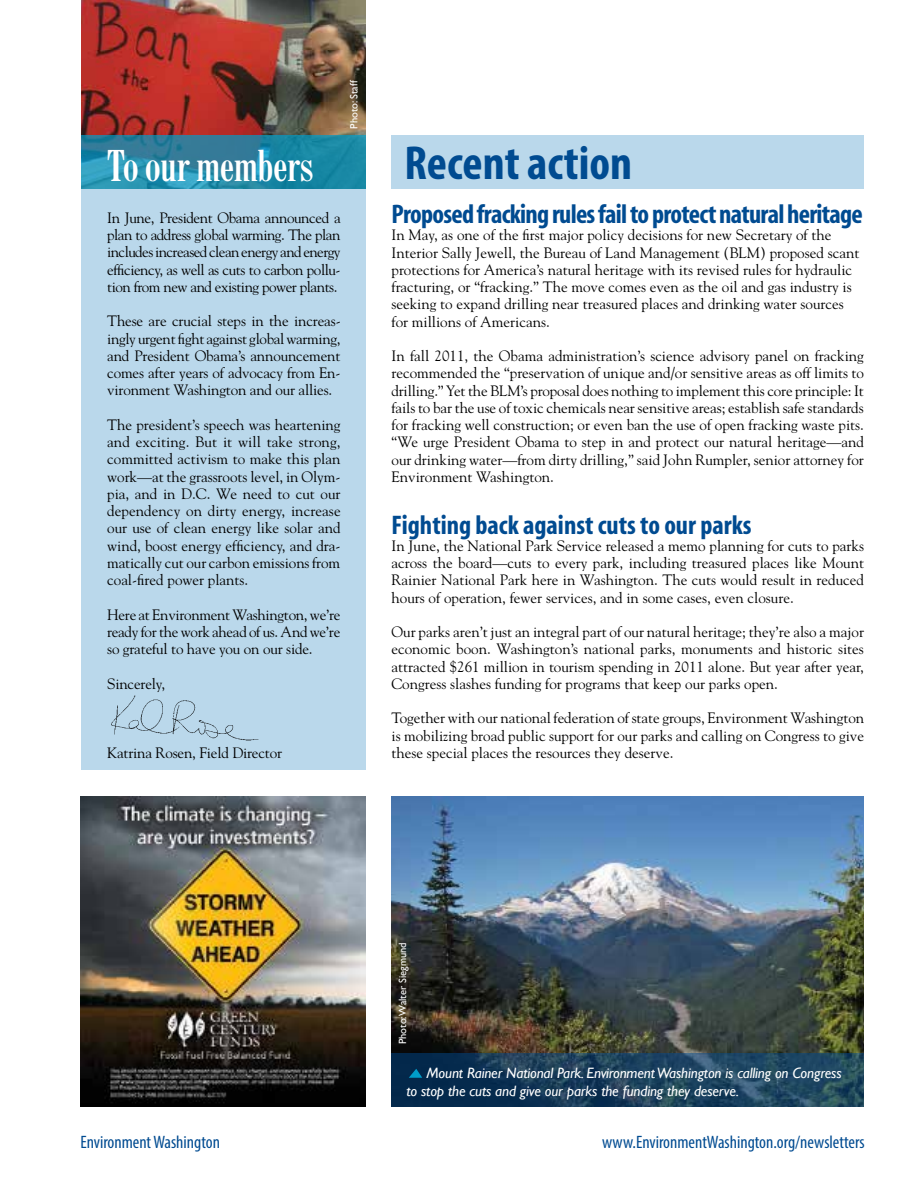
<style>
.page{position:relative;width:918px;height:1188px;background:#fff}
.page>*{position:absolute;margin:0;border:0;box-sizing:border-box;transform-origin:0 0}
.t1{font:700 condensed 48px "Myriad Pro";color:#004b91}
.t2{font:700 condensed 42px "Century FB";color:#fff}
.t3{font:700 condensed 27px "Myriad";letter-spacing:-.025em;color:#004b91}
.t4{font:700 condensed 27px "Myriad";color:#004b91}
.t5{font:condensed 18px "Myriad Pro";color:#004b91}
.t6{font:15px/17.2px "Goudy";color:#000;text-align:justify}
.t7{font:italic 15px/17.2px "Gill Sans";letter-spacing:-.01em;color:#fff}
.t8{font:10.5px "Gill Sans";color:#fff}
</style>
<div class="page">
<div style="left:81px;top:3px;width:285px;height:767px;background:#bad8eb"></div>
<img style="left:81px;top:0;width:285px;height:135px">
<svg style="left:81px;top:135px;width:285px;height:54px;background:#2587a5"></svg>
<div style="left:392px;top:135px;width:472px;height:54px;background:#bad8eb"></div>
<img style="left:392px;top:796px;width:472px;height:257px">
<img style="left:81px;top:796px;width:285px;height:311px">
<svg style="left:392px;top:1053px;width:472px;height:54px;background:#193e5a"></svg>
<svg style="left:409px;top:1069px;width:13px;height:9px"></svg>
<img style="left:111px;top:695px;width:148px;height:46px">
<h2 class="t2" style="left:107px;top:143px;width:208px">To our members</h2>
<p class="t8" style="left:348px;top:129px;width:50px;rotate:-90deg">Photo: Staff</p>
<p class="t6" style="left:107px;top:209px;width:235px">In June, President Obama announced a plan to address global warming. The plan includes increased clean energy and energy efficiency, as well as cuts to carbon pollu&shy;tion from new and existing power plants.</p>
<p class="t6" style="left:107px;top:312px;width:235px">These are crucial steps in the increas&shy;ingly urgent fight against global warming, and President Obama’s announcement comes after years of advocacy from En&shy;vironment Washington and our allies.</p>
<p class="t6" style="left:107px;top:416px;width:235px">The president’s speech was heartening and exciting. But it will take strong, committed activism to make this plan work—at the grassroots level, in Olym&shy;pia, and in D.C. We need to cut our dependency on dirty energy, increase our use of clean energy like solar and wind, boost energy efficiency, and dra&shy;matically cut our carbon emissions from coal-fired power plants.</p>
<p class="t6" style="left:107px;top:605px;width:235px">Here at Environment Washington, we’re ready for the work ahead of us. And we’re so grateful to have you on our side.</p>
<p class="t6" style="left:107px;top:674px;width:59px">Sincerely,</p>
<p class="t6" style="left:107px;top:743px;width:176px">Katrina Rosen, Field Director</p>
<h1 class="t1" style="left:405px;top:133px;width:229px">Recent action</h1>
<h3 class="t3" style="left:392px;top:201px;width:473px">Proposed fracking rules fail to protect natural heritage</h3>
<p class="t6" style="left:392px;top:226px;width:469px;text-align:left">In May, as one of the first major policy decisions for new Secretary of the Interior Sally Jewell, the Bureau of Land Management (BLM) proposed scant protections for America’s natural heritage with its revised rules for hydraulic fracturing, or “fracking.” The move comes even as the oil and gas industry is seeking to expand drilling near treasured places and drinking water sources for millions of Americans.</p>
<p class="t6" style="left:392px;top:347px;width:474px">In fall 2011, the Obama administration’s science advisory panel on fracking recommended the “preservation of unique and/or sensitive areas as off limits to drilling.” Yet the BLM’s proposal does nothing to implement this core principle: It fails to bar the use of toxic chemicals near sensitive areas; establish safe standards for fracking well construction; or even ban the use of open fracking waste pits. “We urge President Obama to step in and protect our natural heritage—and our drinking water—from dirty drilling,” said John Rumpler, senior attorney for Environment Washington.</p>
<h3 class="t4" style="left:392px;top:511px;width:362px">Fighting back against cuts to our parks</h3>
<p class="t6" style="left:392px;top:537px;width:474px">In June, the National Park Service released a memo planning for cuts to parks across the board—cuts to every park, including treasured places like Mount Rainier National Park here in Washington. The cuts would result in reduced hours of operation, fewer services, and in some cases, even closure.</p>
<p class="t6" style="left:392px;top:623px;width:474px">Our parks aren’t just an integral part of our natural heritage; they’re also a major economic boon. Washington’s national parks, monuments and historic sites attracted $261 million in tourism spending in 2011 alone. But year after year, Congress slashes funding for programs that keep our parks open.</p>
<p class="t6" style="left:392px;top:709px;width:474px">Together with our national federation of state groups, Environment Washington is mobilizing broad public support for our parks and calling on Congress to give these special places the resources they deserve.</p>
<p class="t5" style="left:80px;top:1131px;width:141px">Environment Washington</p>
<p class="t8" style="left:396px;top:1044px;width:103px;rotate:-90deg">Photo:Walter Siegmund</p>
<p class="t7" style="left:406px;top:1065px;width:437px;text-indent:20px">Mount Rainer National Park. Environment Washington is calling on Congress to stop the cuts and give our parks the funding they deserve.</p>
<p class="t5" style="left:602px;top:1131px;width:264px">www.EnvironmentWashington.org/newsletters</p>
</div>
